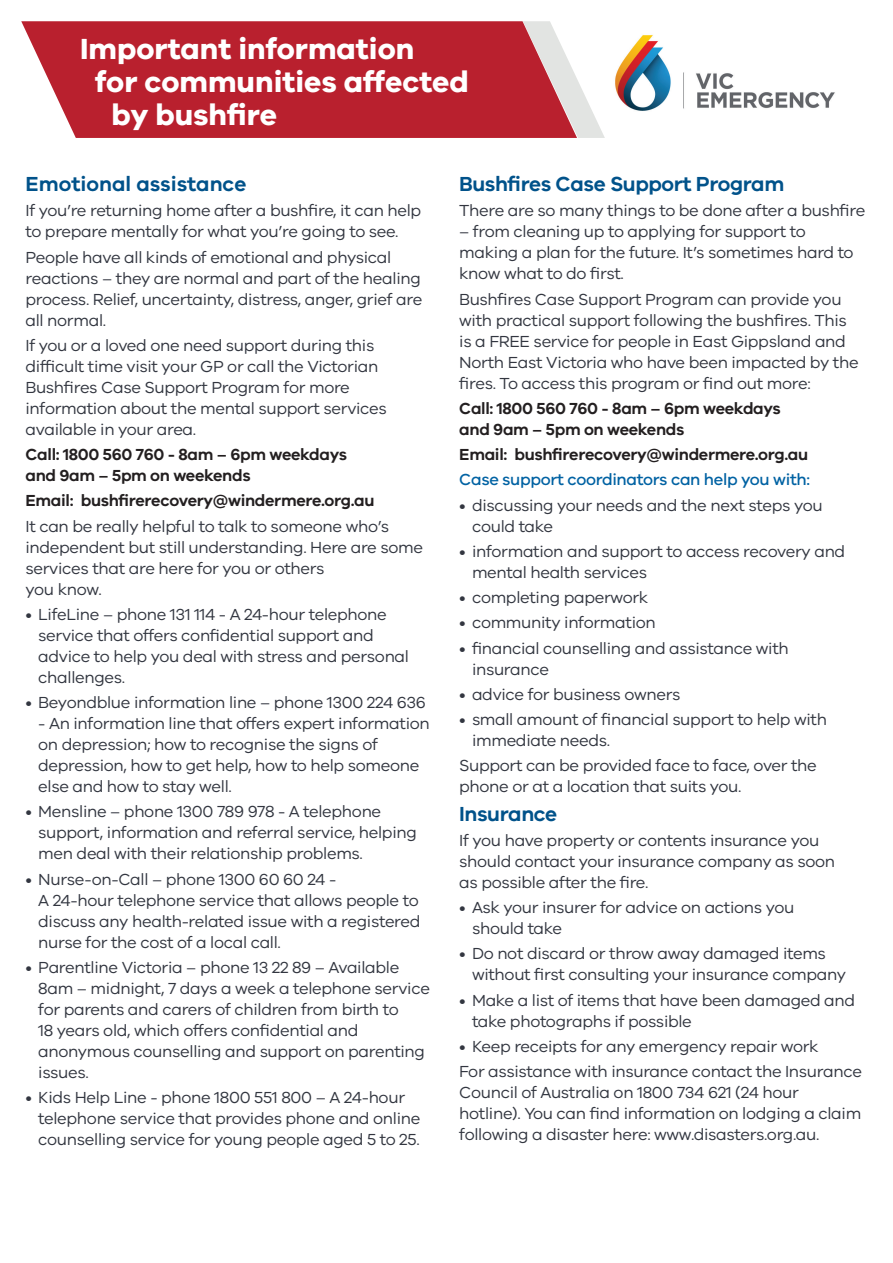
<style>
.page{position:relative;width:893px;height:1263px;background:#fff}
.page>*{position:absolute;margin:0;border:0;box-sizing:border-box;transform-origin:0 0}
.t1{font:700 30px "VIC";color:#fff}
.t2{font:600 21px "VIC";letter-spacing:-.02em;color:#01528a}
.t3{font:600 21px "VIC";color:#01528a}
.t4{font:16.5px/21px "VIC";letter-spacing:-.02em;color:#323640}
.t5{font:600 16.5px/21px "VIC";letter-spacing:-.02em;color:#231f20}
.t6{font:500 16.5px "VIC";letter-spacing:-.02em;color:#0062a3}
</style>
<div class="page">
<svg style="left:577px;top:79px;width:28px;height:59px"></svg>
<img style="left:601px;top:35px;width:234px;height:91px">
<svg style="left:21px;top:21px;width:556px;height:117px;background:#bf3542"></svg>
<h1 class="t1" style="left:80px;top:30px;width:336px">Important information</h1>
<h1 class="t1" style="left:95px;top:63px;width:375px">for communities affected</h1>
<h1 class="t1" style="left:112px;top:96px;width:167px">by bushfire</h1>
<p class="t3" style="left:26px;top:171px;width:222px">Emotional assistance</p>
<p class="t4" style="left:26px;top:200px;width:397px">If you’re returning home after a bushfire, it can help to prepare mentally for what you’re going to see.</p>
<p class="t4" style="left:26px;top:246px;width:398px">People have all kinds of emotional and physical reactions – they are normal and part of the healing process. Relief, uncertainty, distress, anger, grief are all normal.</p>
<p class="t4" style="left:26px;top:334px;width:363px">If you or a loved one need support during this difficult time visit your GP or call the Victorian Bushfires Case Support Program for more information about the mental support services available in your area.</p>
<p class="t5" style="left:26px;top:444px;width:323px">Call: 1800 560 760 - 8am – 6pm weekdays and 9am – 5pm on weekends</p>
<p class="t5" style="left:26px;top:490px;width:351px">Email: bushfirerecovery@windermere.org.au</p>
<p class="t4" style="left:26px;top:515px;width:399px">It can be really helpful to talk to someone who’s independent but still understanding. Here are some services that are here for you or others<br>you know.</p>
<p class="t4" style="left:38px;top:603px;width:372px;text-indent:-13px">• LifeLine – phone 131 114 - A 24-hour telephone service that offers confidential support and advice to help you deal with stress and personal challenges.</p>
<p class="t4" style="left:26px;top:692px;width:402px">• Beyondblue information line – phone 1300 224 636</p>
<p class="t4" style="left:38px;top:713px;width:393px">- An information line that offers expert information on depression; how to recognise the signs of depression, how to get help, how to help someone else and how to stay well.</p>
<p class="t4" style="left:38px;top:801px;width:380px;text-indent:-13px">• Mensline – phone 1300 789 978 - A telephone support, information and referral service, helping men deal with their relationship problems.</p>
<p class="t4" style="left:38px;top:868px;width:384px;text-indent:-13px">• Nurse-on-Call – phone 1300 60 60 24 -<br>A 24-hour telephone service that allows people to discuss any health-related issue with a registered nurse for the cost of a local call.</p>
<p class="t4" style="left:38px;top:956px;width:393px;text-indent:-13px">• Parentline Victoria – phone 13 22 89 – Available 8am – midnight, 7 days a week a telephone service for parents and carers of children from birth to<br>18 years old, which offers confidential and anonymous counselling and support on parenting issues.</p>
<p class="t4" style="left:38px;top:1087px;width:384px;text-indent:-13px">• Kids Help Line - phone 1800 551 800 – A 24-hour telephone service that provides phone and online counselling service for young people aged 5 to 25.</p>
<p class="t2" style="left:459px;top:171px;width:327px">Bushfires Case Support Program</p>
<p class="t4" style="left:459px;top:200px;width:408px">There are so many things to be done after a bushfire</p>
<p class="t4" style="left:459px;top:221px;width:396px">– from cleaning up to applying for support to making a plan for the future. It’s sometimes hard to know what to do first.</p>
<p class="t4" style="left:459px;top:288px;width:401px">Bushfires Case Support Program can provide you with practical support following the bushfires. This is a FREE service for people in East Gippsland and North East Victoria who have been impacted by the fires. To access this program or find out more:</p>
<p class="t5" style="left:459px;top:397px;width:323px">Call: 1800 560 760 - 8am – 6pm weekdays and 9am – 5pm on weekends</p>
<p class="t5" style="left:459px;top:444px;width:351px">Email: bushfirerecovery@windermere.org.au</p>
<p class="t6" style="left:459px;top:470px;width:352px">Case support coordinators can help you with:</p>
<p class="t4" style="left:472px;top:494px;width:352px;text-indent:-13px">• discussing your needs and the next steps you could take</p>
<p class="t4" style="left:472px;top:540px;width:375px;text-indent:-13px">• information and support to access recovery and mental health services</p>
<p class="t4" style="left:459px;top:587px;width:191px">• completing paperwork</p>
<p class="t4" style="left:459px;top:612px;width:198px">• community information</p>
<p class="t4" style="left:472px;top:637px;width:318px;text-indent:-13px">• financial counselling and assistance with insurance</p>
<p class="t4" style="left:459px;top:683px;width:223px">• advice for business owners</p>
<p class="t4" style="left:472px;top:709px;width:357px;text-indent:-13px">• small amount of financial support to help with immediate needs.</p>
<p class="t4" style="left:459px;top:755px;width:359px">Support can be provided face to face, over the phone or at a location that suits you.</p>
<p class="t2" style="left:459px;top:801px;width:100px">Insurance</p>
<p class="t4" style="left:459px;top:829px;width:377px">If you have property or contents insurance you should contact your insurance company as soon as possible after the fire.</p>
<p class="t4" style="left:472px;top:897px;width:324px;text-indent:-13px">• Ask your insurer for advice on actions you should take</p>
<p class="t4" style="left:472px;top:943px;width:376px;text-indent:-13px">• Do not discard or throw away damaged items without first consulting your insurance company</p>
<p class="t4" style="left:472px;top:989px;width:385px;text-indent:-13px">• Make a list of items that have been damaged and take photographs if possible</p>
<p class="t4" style="left:459px;top:1033px;width:404px;line-height:25.2px">• Keep receipts for any emergency repair work<br>For assistance with insurance contact the Insurance</p>
<p class="t4" style="left:459px;top:1082px;width:404px">Council of Australia on 1800 734 621 (24 hour hotline). You can find information on lodging a claim following a disaster here: www.disasters.org.au.</p>
</div>
